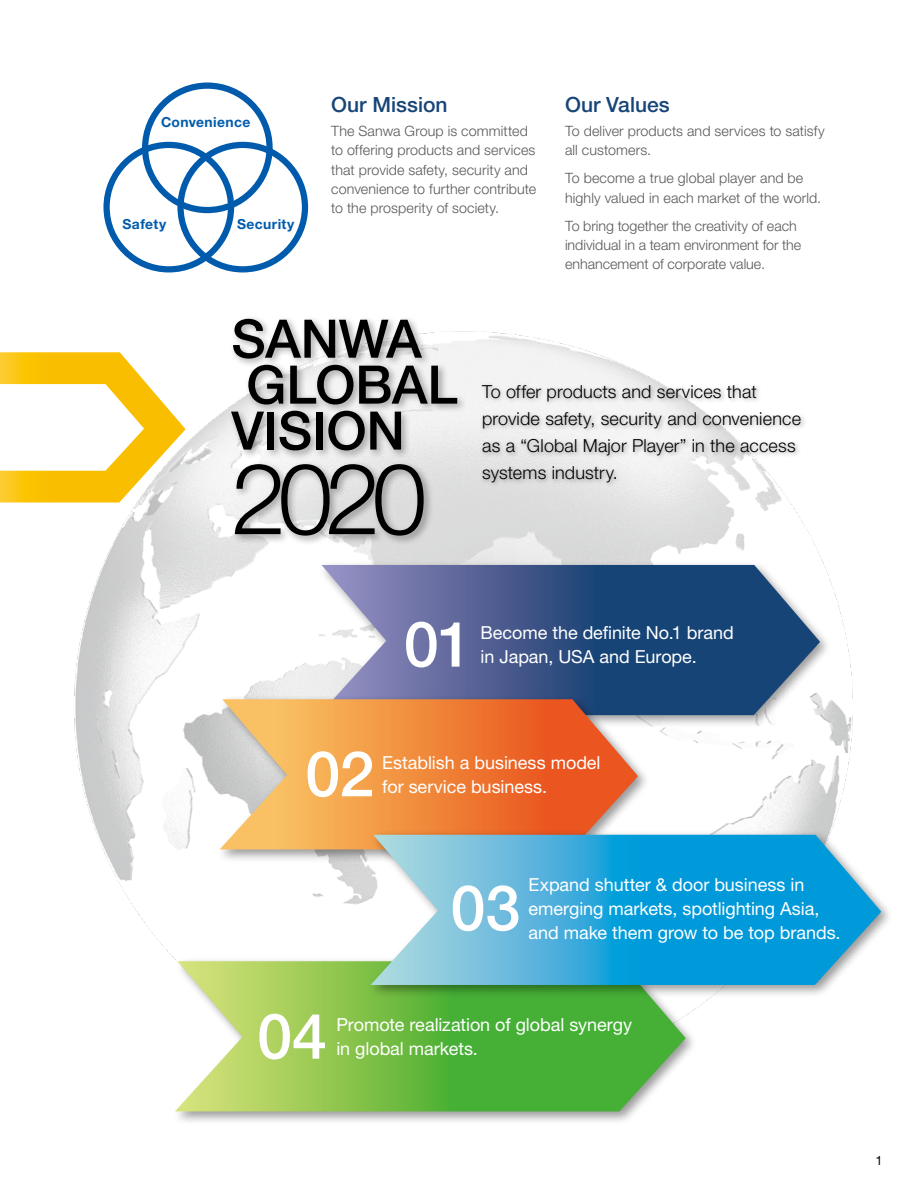
<style>
.page{position:relative;width:918px;height:1188px;background:#fff}
.page>*{position:absolute;margin:0;border:0;box-sizing:border-box;transform-origin:0 0}
.t1{font:300 99.15px "Helvetica Neue";color:#000}
.t2{font:500 63px "Helvetica Neue";letter-spacing:-.01em;color:#fff}
.t3{font:500 53.25px/45.9px "Helvetica Neue";letter-spacing:-.01em;color:#000}
.t4{font:500 21px "Helvetica Neue";color:#174577}
.t5{font:18px/24px "Helvetica Neue";letter-spacing:-.005em;color:#fff}
.t6{font:300 18px/27px "Helvetica Neue";letter-spacing:.01em;color:#000}
.t7{font:300 14.25px/19.5px "Helvetica Neue";letter-spacing:.005em;color:#595757}
.t8{font:700 13.95px "Helvetica Neue";letter-spacing:.03em;color:#005bac}
.t9{font:12.75px "Helvetica Neue";color:#000}
</style>
<div class="page">
<img style="left:52px;top:331px;width:801px;height:676px">
<svg style="left:0;top:352px;width:186px;height:150px"></svg>
<div style="left:315px;top:560px;width:518px;height:169px;background:#000;opacity:.4"></div>
<svg style="left:319px;top:565px;width:501px;height:150px;background:#536b97"></svg>
<div style="left:216px;top:695px;width:435px;height:168px;background:#000;opacity:.4"></div>
<svg style="left:220px;top:699px;width:418px;height:150px;background:#ea9354"></svg>
<div style="left:171px;top:957px;width:527px;height:168px;background:#000;opacity:.4"></div>
<svg style="left:175px;top:961px;width:511px;height:150px;background:#85c55e"></svg>
<div style="left:367px;top:830px;width:526px;height:169px;background:#000;opacity:.4"></div>
<svg style="left:371px;top:835px;width:510px;height:150px;background:#48b2dd"></svg>
<div style="left:228px;top:315px;width:240px;height:231px;background:#000;opacity:.35"></div>
<div style="left:479px;top:382px;width:327px;height:106px;background:#000;opacity:.35"></div>
<div style="left:142px;top:82px;width:131px;height:131px;border:6px solid #005bac;border-radius:50%"></div>
<div style="left:103px;top:142px;width:131px;height:130px;border:6px solid #005bac;border-radius:50%"></div>
<div style="left:177px;top:142px;width:131px;height:130px;border:6px solid #005bac;border-radius:50%"></div>
<p class="t8" style="left:161px;top:113px;width:91px">Convenience</p>
<p class="t8" style="left:123px;top:215px;width:45px">Safety</p>
<p class="t8" style="left:237px;top:215px;width:59px">Security</p>
<h3 class="t4" style="left:331px;top:92px;width:118px">Our Mission</h3>
<p class="t7" style="left:331px;top:120px;width:206px">The Sanwa Group is committed to offering products and services that provide safety, security and convenience to further contribute to the prosperity of society.</p>
<h3 class="t4" style="left:565px;top:92px;width:106px">Our Values</h3>
<p class="t7" style="left:565px;top:120px;width:261px">To deliver products and services to satisfy all customers.</p>
<p class="t7" style="left:565px;top:168px;width:258px">To become a true global player and be highly valued in each market of the world.</p>
<p class="t7" style="left:565px;top:215px;width:238px">To bring together the creativity of each individual in a team environment for the enhancement of corporate value.</p>
<h3 class="t3" style="left:231px;top:315px;width:228px">Sanwa<br>Glo bal<br>Vision</h3>
<h1 class="t1" style="left:231px;top:438px;width:197px">2020</h1>
<p class="t6" style="left:482px;top:378px;width:320px">To offer products and services that provide safety, security and convenience as a “Global Major Player” in the access systems industry.</p>
<h2 class="t2" style="left:404px;top:607px;width:70px">01</h2>
<p class="t5" style="left:481px;top:621px;width:255px">Become the definite No.1 brand in Japan, USA and Europe.</p>
<h2 class="t2" style="left:305px;top:736px;width:71px">02</h2>
<p class="t5" style="left:382px;top:750px;width:220px">Establish a business model for service business.</p>
<h2 class="t2" style="left:451px;top:870px;width:71px">03</h2>
<p class="t5" style="left:528px;top:872px;width:314px">Expand shutter &amp; door business in emerging markets, spotlighting Asia, and make them grow to be top brands.</p>
<h2 class="t2" style="left:257px;top:999px;width:71px">04</h2>
<p class="t5" style="left:336px;top:1013px;width:297px">Promote realization of global synergy in global markets.</p>
<p class="t9" style="left:875px;top:1153px;width:9px">1</p>
</div>
